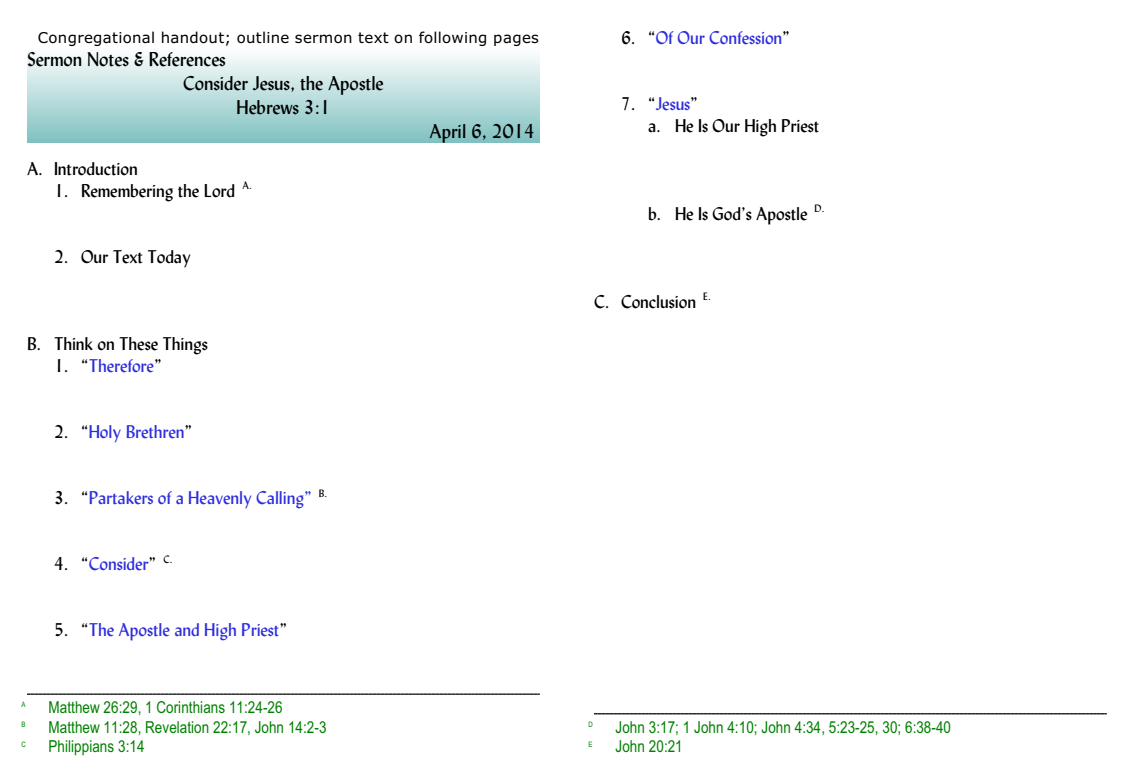
<style>
.page{position:relative;width:1134px;height:783px;background:#fff}
.page>*{position:absolute;margin:0;border:0;box-sizing:border-box;transform-origin:0 0}
.t1{font:19.5px "Lydian";color:#000}
.t2{font:18px/21.9px "Lydian";color:#000}
.t3{font:18px "Lydian";color:#2e2ede}
.t4{font:16.5px "Arial Narrow";color:#008000}
.t5{font:15px "Verdana";letter-spacing:.02em;color:#000}
.t6{font:7.5px "Arial Narrow";color:#008000}
.s1{color:#000}
.s2{color:#2e2ede}
</style>
<div class="page">
<svg style="left:27px;top:694px;width:513px;height:1px"></svg>
<svg style="left:594px;top:713px;width:513px;height:1px"></svg>
<p class="t5" style="left:38px;top:31px;width:503px">Congregational handout; outline sermon text on following pages</p>
<p class="t1" style="left:27px;top:52px;width:200px">Sermon Notes &amp; References</p>
<p class="t1" style="left:183px;top:76px;width:202px">Consider Jesus, the Apostle</p>
<p class="t1" style="left:237px;top:100px;width:96px">Hebrews 3:1</p>
<p class="t1" style="left:430px;top:124px;width:107px">April 6, 2014</p>
<p class="t2" style="left:27px;top:160px;width:112px">A. Introduction</p>
<p class="t2" style="left:54px;top:181px;width:199px">1. Remembering the Lord <sup>A.</sup></p>
<p class="t2" style="left:54px;top:247px;width:138px">2. Our Text Today</p>
<p class="t2" style="left:27px;top:335px;width:182px">B. Think on These Things</p>
<p class="t3" style="left:54px;top:359px;width:109px"><span class="s1">1. “</span>Therefore<span class="s1">”</span></p>
<p class="t3" style="left:54px;top:425px;width:140px"><span class="s1">2. “</span>Holy Brethren<span class="s1">”</span></p>
<p class="t3" style="left:54px;top:491px;width:275px"><span class="s1">3. “</span>Partakers of a Heavenly Calling” <sup>B.</sup></p>
<p class="t3" style="left:54px;top:557px;width:120px"><span class="s1">4. “</span>Consider<span class="s1">”</span> <sup>C.</sup></p>
<p class="t3" style="left:54px;top:623px;width:235px"><span class="s1">5. “</span>The Apostle and High Priest<span class="s1">”</span></p>
<p class="t6" style="left:22px;top:702px;width:6px">A</p>
<p class="t4" style="left:49px;top:701px;width:235px">Matthew 26:29, 1 Corinthians 11:24-26</p>
<p class="t6" style="left:22px;top:722px;width:6px">B</p>
<p class="t4" style="left:49px;top:721px;width:279px">Matthew 11:28, Revelation 22:17, John 14:2-3</p>
<p class="t6" style="left:22px;top:741px;width:6px">C</p>
<p class="t4" style="left:49px;top:740px;width:97px">Philippians 3:14</p>
<p class="t3" style="left:621px;top:31px;width:170px"><span class="s1">6. “</span>Of Our Confession<span class="s1">”</span></p>
<p class="t2" style="left:648px;top:95px;width:173px;text-indent:-27px">7. “<span class="s2">Jesus</span>”<br>a. He Is Our High Priest</p>
<p class="t2" style="left:648px;top:205px;width:178px">b. He Is God’s Apostle <sup>D.</sup></p>
<p class="t2" style="left:594px;top:292px;width:118px">C. Conclusion <sup>E.</sup></p>
<p class="t6" style="left:589px;top:722px;width:6px">D</p>
<p class="t6" style="left:589px;top:741px;width:6px">E</p>
<p class="t4" style="left:616px;top:721px;width:337px">John 3:17; 1 John 4:10; John 4:34, 5:23-25, 30; 6:38-40</p>
<p class="t4" style="left:616px;top:740px;width:69px">John 20:21</p>
</div>
